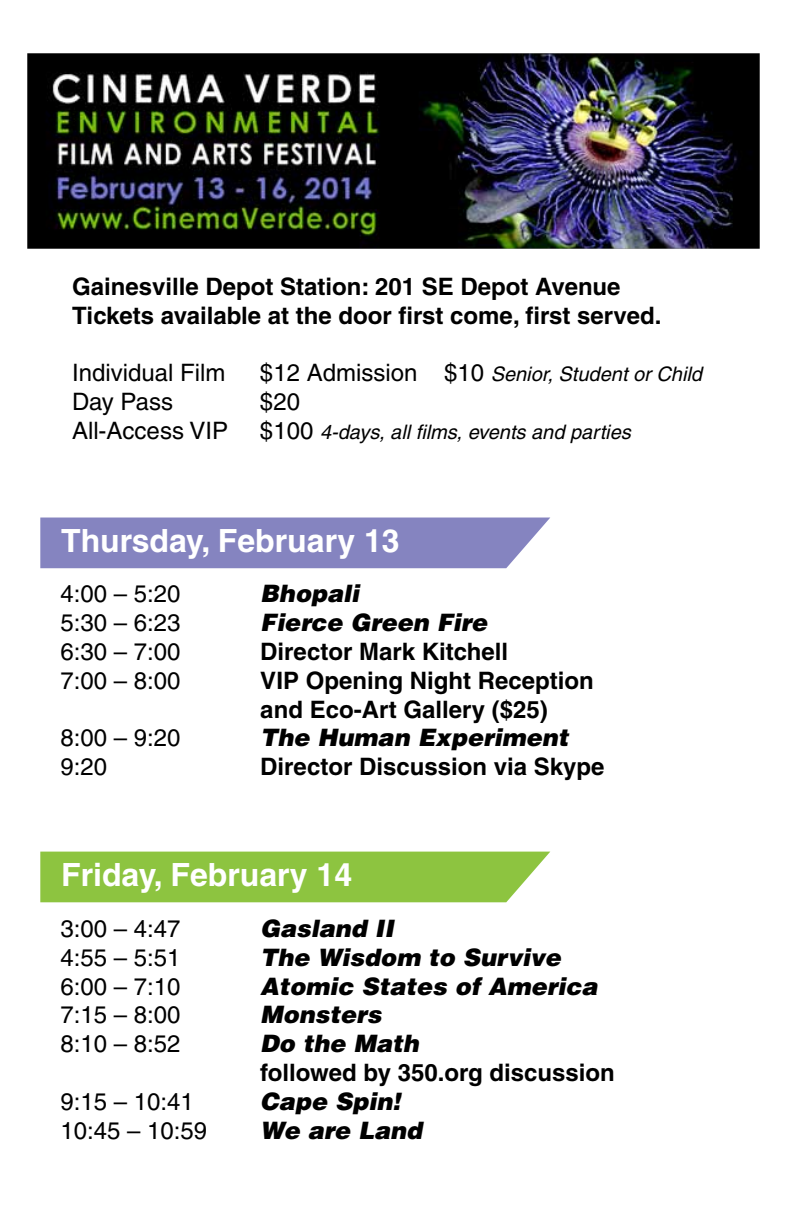
<style>
.page{position:relative;width:792px;height:1224px;background:#fff}
.page>*{position:absolute;margin:0;border:0;box-sizing:border-box;transform-origin:0 0}
.t1{font:700 32px "Helvetica";color:#fff}
.t2{font:700 24px/28.8px "Helvetica";color:#000}
.t3{font:24px "Helvetica";color:#000}
.t4{font:italic 900 24px "Helvetica";color:#000}
.t5{font:italic 20px "Helvetica";color:#000}
.s1{font-style:normal;font-size:24px}
</style>
<div class="page">
<div style="left:40px;top:518px;width:510px;height:50px;background:#8584c0"></div>
<div style="left:40px;top:852px;width:510px;height:50px;background:#8dc440"></div>
<img style="left:27px;top:53px;width:733px;height:196px">
<p class="t2" style="left:72px;top:272px;width:591px">Gainesville Depot Station: 201 SE Depot Avenue<br>Tickets available at the door first come, first served.</p>
<p class="t3" style="left:72px;top:359px;width:155px">Individual Film</p>
<p class="t5" style="left:260px;top:363px;width:444px"><span class="s1">$12 Admission $10</span> Senior, Student or Child</p>
<p class="t3" style="left:72px;top:388px;width:103px">Day Pass</p>
<p class="t3" style="left:260px;top:388px;width:42px">$20</p>
<p class="t3" style="left:72px;top:417px;width:158px">All-Access VIP</p>
<p class="t5" style="left:260px;top:420px;width:372px"><span class="s1">$100</span> 4-days, all films, events and parties</p>
<h1 class="t1" style="left:61px;top:521px;width:340px">Thursday, February 13</h1>
<p class="t3" style="left:60px;top:580px;width:122px">4:00 – 5:20</p>
<p class="t4" style="left:260px;top:578px;width:100px">Bhopali</p>
<p class="t3" style="left:60px;top:609px;width:122px">5:30 – 6:23</p>
<p class="t4" style="left:260px;top:607px;width:228px">Fierce Green Fire</p>
<p class="t3" style="left:60px;top:638px;width:122px">6:30 – 7:00</p>
<p class="t2" style="left:260px;top:637px;width:249px">Director Mark Kitchell</p>
<p class="t3" style="left:60px;top:666px;width:122px">7:00 – 8:00</p>
<p class="t2" style="left:260px;top:666px;width:335px">VIP Opening Night Reception and Eco-Art Gallery ($25)</p>
<p class="t3" style="left:60px;top:724px;width:122px">8:00 – 9:20</p>
<p class="t4" style="left:260px;top:722px;width:310px">The Human Experiment</p>
<p class="t3" style="left:60px;top:753px;width:48px">9:20</p>
<p class="t2" style="left:260px;top:752px;width:346px">Director Discussion via Skype</p>
<h1 class="t1" style="left:61px;top:855px;width:293px">Friday, February 14</h1>
<p class="t3" style="left:60px;top:915px;width:122px">3:00 – 4:47</p>
<p class="t4" style="left:260px;top:913px;width:135px">Gasland II</p>
<p class="t3" style="left:60px;top:943px;width:122px">4:55 – 5:51</p>
<p class="t4" style="left:260px;top:942px;width:302px">The Wisdom to Survive</p>
<p class="t3" style="left:60px;top:972px;width:122px">6:00 – 7:10</p>
<p class="t4" style="left:260px;top:970px;width:339px">Atomic States of America</p>
<p class="t3" style="left:60px;top:1001px;width:122px">7:15 – 8:00</p>
<p class="t4" style="left:260px;top:999px;width:123px">Monsters</p>
<p class="t3" style="left:60px;top:1030px;width:122px">8:10 – 8:52</p>
<p class="t4" style="left:260px;top:1028px;width:160px">Do the Math</p>
<p class="t2" style="left:260px;top:1058px;width:356px">followed by 350.org discussion</p>
<p class="t3" style="left:60px;top:1087px;width:135px">9:15 – 10:41</p>
<p class="t4" style="left:260px;top:1086px;width:142px">Cape Spin!</p>
<p class="t3" style="left:60px;top:1116px;width:148px">10:45 – 10:59</p>
<p class="t4" style="left:260px;top:1114px;width:163px">We are Land</p>
</div>
